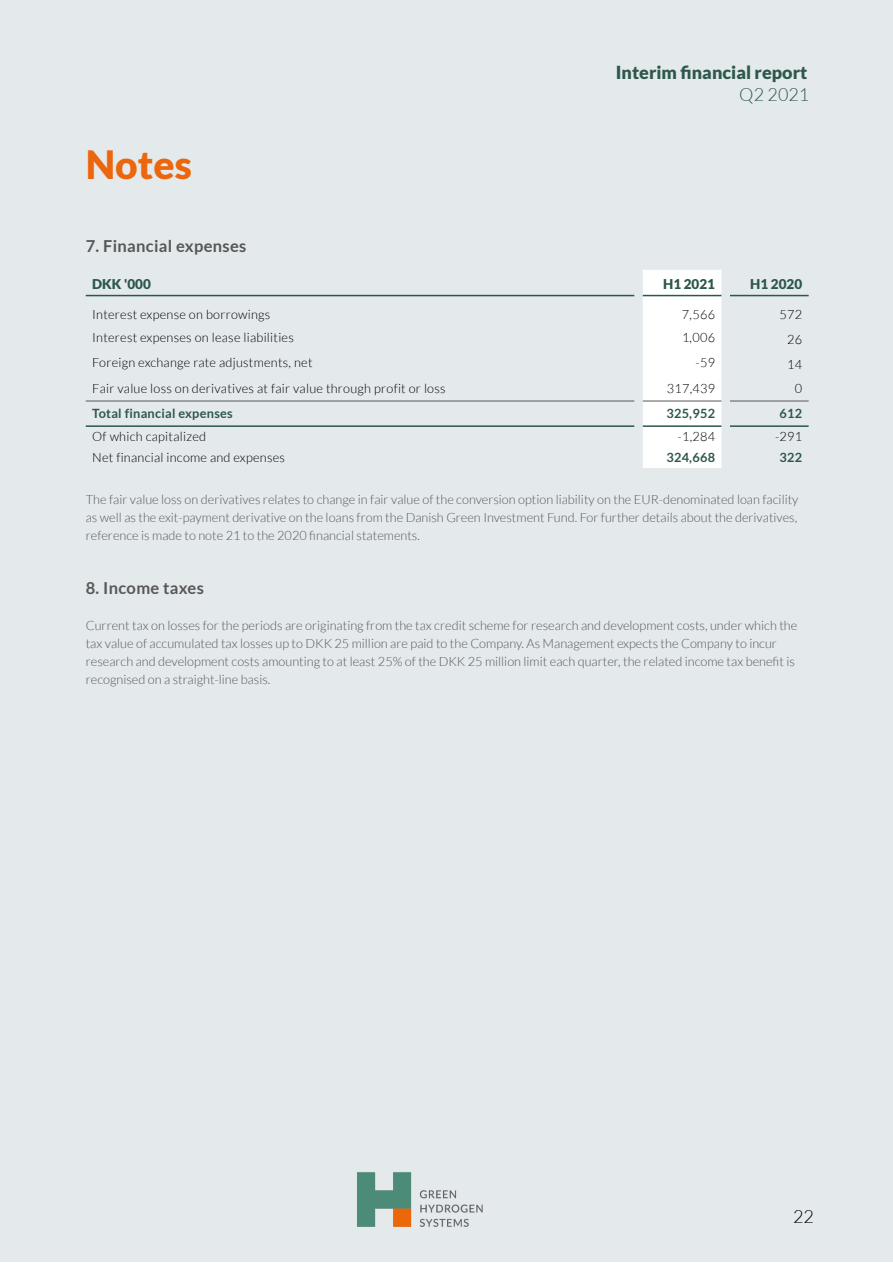
<style>
.page{position:relative;width:893px;height:1263px;background:#fff}
.page>*{position:absolute;margin:0;border:0;box-sizing:border-box;transform-origin:0 0}
.t1{font:900 39px "Lato";color:#ec660d}
.t2{font:900 18px "Lato";color:#2e584b}
.t3{font:300 18px "Lato";color:#2e584b}
.t4{font:300 18px "Lato";color:#000}
.t5{font:700 16.5px "Lato";letter-spacing:.02em;color:#575757}
.t6{font:900 13.5px "Lato";color:#2c574b}
.t7{font:300 12.75px/18px "Lato";color:#575756;text-align:justify}
.t8{font:300 12.75px "Lato";letter-spacing:.02em;color:#000}
.t9{font:700 12.75px "Lato";letter-spacing:.02em;color:#2c574b}
</style>
<div class="page">
<div style="left:0;top:0;width:893px;height:1262px;background:#e4e9ec"></div>
<img style="left:357px;top:1172px;width:126px;height:55px">
<div style="left:643px;top:270px;width:78px;height:198px;background:#fff"></div>
<hr style="left:86px;top:401px;width:548px;height:1px;background:#575757">
<hr style="left:86px;top:425px;width:548px;height:2px;background:#2c574b">
<hr style="left:730px;top:401px;width:79px;height:1px;background:#575757">
<hr style="left:730px;top:425px;width:79px;height:2px;background:#2c574b">
<hr style="left:643px;top:401px;width:78px;height:1px;background:#575757">
<hr style="left:643px;top:425px;width:78px;height:2px;background:#2c574b">
<hr style="left:86px;top:295px;width:548px;height:1px;background:#2c574b">
<hr style="left:730px;top:295px;width:79px;height:1px;background:#2c574b">
<hr style="left:643px;top:295px;width:78px;height:1px;background:#2c574b">
<h1 class="t1" style="left:86px;top:142px;width:108px">Notes</h1>
<p class="t5" style="left:86px;top:237px;width:162px">7. Financial expenses</p>
<h2 class="t2" style="left:616px;top:62px;width:193px">Interim financial report</h2>
<h2 class="t3" style="left:739px;top:85px;width:72px">Q2 2021</h2>
<p class="t6" style="left:92px;top:276px;width:60px">DKK '000</p>
<p class="t6" style="left:663px;top:276px;width:53px">H1 2021</p>
<p class="t6" style="left:750px;top:276px;width:53px">H1 2020</p>
<p class="t8" style="left:92px;top:308px;width:180px">Interest expense on borrowings</p>
<p class="t8" style="left:682px;top:308px;width:35px">7,566</p>
<p class="t8" style="left:780px;top:308px;width:24px">572</p>
<p class="t8" style="left:92px;top:331px;width:203px">Interest expenses on lease liabilities</p>
<p class="t8" style="left:682px;top:331px;width:35px">1,006</p>
<p class="t8" style="left:787px;top:333px;width:17px">26</p>
<p class="t8" style="left:92px;top:356px;width:222px">Foreign exchange rate adjustments, net</p>
<p class="t8" style="left:696px;top:356px;width:21px">-59</p>
<p class="t8" style="left:787px;top:358px;width:17px">14</p>
<p class="t8" style="left:92px;top:381px;width:355px">Fair value loss on derivatives at fair value through profit or loss</p>
<p class="t8" style="left:667px;top:381px;width:50px">317,439</p>
<p class="t8" style="left:795px;top:381px;width:9px">0</p>
<p class="t9" style="left:92px;top:406px;width:142px">Total financial expenses</p>
<p class="t9" style="left:666px;top:406px;width:50px">325,952</p>
<p class="t9" style="left:780px;top:406px;width:24px">612</p>
<p class="t8" style="left:92px;top:429px;width:115px">Of which capitalized</p>
<p class="t8" style="left:677px;top:429px;width:39px">-1,284</p>
<p class="t8" style="left:775px;top:429px;width:29px">-291</p>
<p class="t8" style="left:92px;top:450px;width:194px">Net financial income and expenses</p>
<p class="t9" style="left:666px;top:450px;width:50px">324,668</p>
<p class="t9" style="left:780px;top:450px;width:24px">322</p>
<p class="t7" style="left:86px;top:490px;width:714px">The fair value loss on derivatives relates to change in fair value of the conversion option liability on the EUR-denominated loan facility as well as the exit-payment derivative on the loans from the Danish Green Investment Fund. For further details about the derivatives, reference is made to note 21 to the 2020 financial statements.</p>
<p class="t5" style="left:86px;top:579px;width:120px">8. Income taxes</p>
<p class="t7" style="left:86px;top:616px;width:713px;text-align:left">Current tax on losses for the periods are originating from the tax credit scheme for research and development costs, under which the tax value of accumulated tax losses up to DKK 25 million are paid to the Company. As Management expects the Company to incur research and development costs amounting to at least 25% of the DKK 25 million limit each quarter, the related income tax benefit is recognised on a straight-line basis.</p>
<h2 class="t4" style="left:793px;top:1207px;width:22px">22</h2>
</div>
